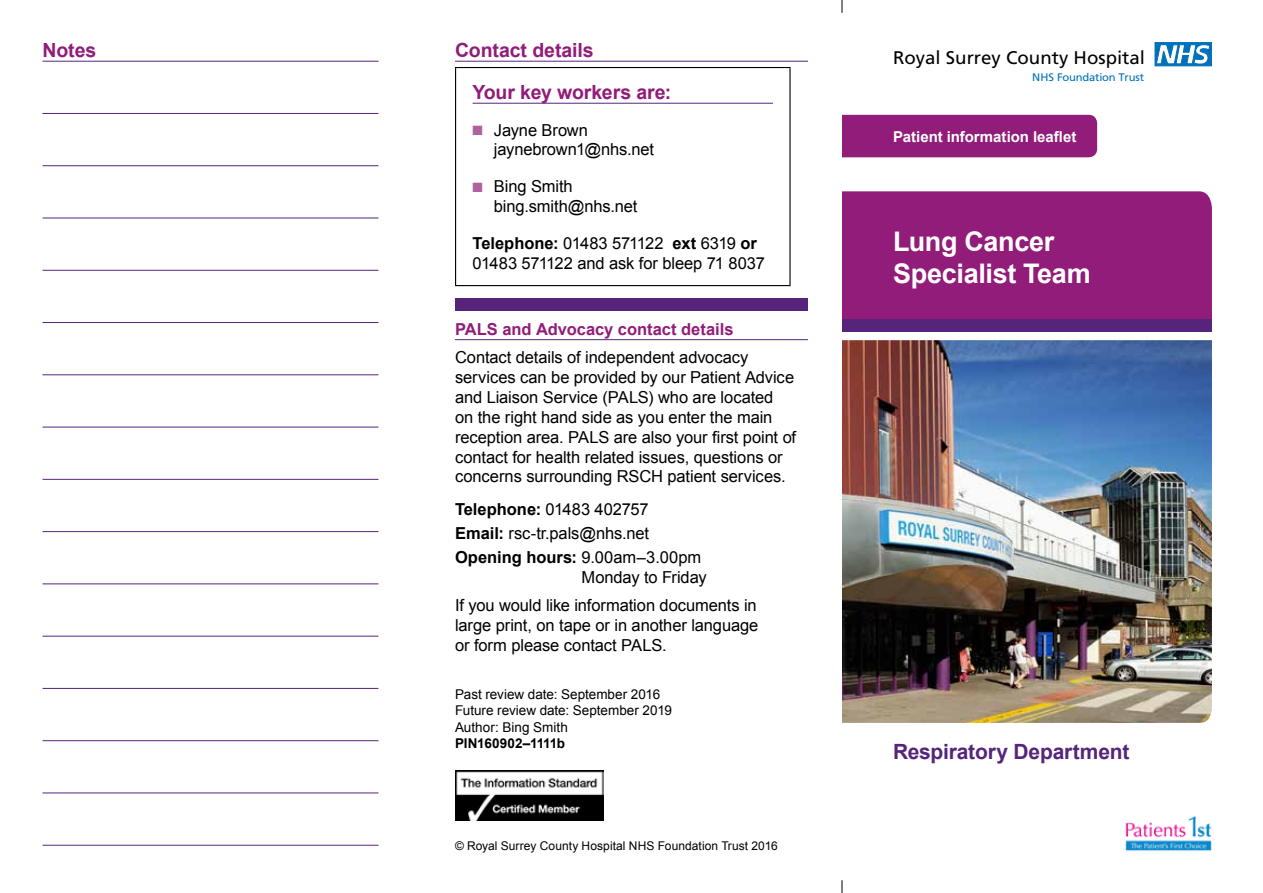
<style>
.page{position:relative;width:1263px;height:893px;background:#fff}
.page>*{position:absolute;margin:0;border:0;box-sizing:border-box;transform-origin:0 0}
.t1{font:700 27px/32.4px "Arial";letter-spacing:-.015em;color:#fff}
.t2{font:700 21px "Arial";letter-spacing:-.01em;color:#56257b}
.t3{font:700 19.5px/42px "Arial";letter-spacing:-.005em;color:#921c79}
.t4{font:18.3px "Frutiger";color:#000}
.t5{font:16.5px/19.8px "Arial";letter-spacing:-.005em;color:#000}
.t6{font:700 16.5px "Arial";color:#921c79}
.t7{font:700 15px "Arial";color:#fff}
.t8{font:13.5px/16.5px "Arial";color:#000}
.t9{font:700 13.5px "Arial";letter-spacing:-.015em;color:#000}
.t10{font:12px "Arial";letter-spacing:.005em;color:#000}
.t11{font:10.95px "Frutiger";letter-spacing:-.015em;color:#0070ba}
.s1{color:#af639e}
.s2{font-weight:700}
</style>
<div class="page">
<div style="left:842px;top:115px;width:255px;height:42px;background:#921c79"></div>
<div style="left:842px;top:191px;width:370px;height:128px;background:#921c79"></div>
<div style="left:842px;top:319px;width:370px;height:13px;background:#56257b"></div>
<svg style="left:1155px;top:43px;width:57px;height:24px"></svg>
<img style="left:1125px;top:815px;width:87px;height:37px">
<div style="left:455px;top:298px;width:353px;height:12px;background:#56257b"></div>
<img style="left:456px;top:770px;width:147px;height:51px">
<hr style="left:455px;top:339px;width:353px;height:1px;background:#56257b">
<svg style="left:842px;top:0;width:1px;height:13px"></svg>
<svg style="left:842px;top:880px;width:1px;height:13px"></svg>
<img style="left:842px;top:340px;width:370px;height:383px">
<hr style="left:455px;top:61px;width:353px;height:1px;background:#56257b">
<hr style="left:455px;top:67px;width:335px;height:1px;background:#000">
<hr style="left:455px;top:68px;width:1px;height:217px;background:#000">
<hr style="left:789px;top:68px;width:1px;height:217px;background:#000">
<hr style="left:455px;top:285px;width:335px;height:1px;background:#000">
<hr style="left:473px;top:103px;width:300px;height:1px;background:#56257b">
<hr style="left:43px;top:61px;width:335px;height:1px;background:#56257b">
<hr style="left:43px;top:113px;width:335px;height:1px;background:#56257b">
<hr style="left:43px;top:165px;width:335px;height:1px;background:#56257b">
<hr style="left:43px;top:218px;width:335px;height:1px;background:#56257b">
<hr style="left:43px;top:270px;width:335px;height:1px;background:#56257b">
<hr style="left:43px;top:322px;width:335px;height:1px;background:#56257b">
<hr style="left:43px;top:375px;width:335px;height:1px;background:#56257b">
<hr style="left:43px;top:427px;width:335px;height:1px;background:#56257b">
<hr style="left:43px;top:479px;width:335px;height:1px;background:#56257b">
<hr style="left:43px;top:531px;width:335px;height:1px;background:#56257b">
<hr style="left:43px;top:584px;width:335px;height:1px;background:#56257b">
<hr style="left:43px;top:636px;width:335px;height:1px;background:#56257b">
<hr style="left:43px;top:688px;width:335px;height:1px;background:#56257b">
<hr style="left:43px;top:740px;width:335px;height:1px;background:#56257b">
<hr style="left:43px;top:793px;width:335px;height:1px;background:#56257b">
<hr style="left:43px;top:845px;width:335px;height:1px;background:#56257b">
<p class="t3" style="left:43px;top:29px;width:55px">Notes</p>
<p class="t3" style="left:473px;top:29px;width:200px;text-indent:-18px">Contact details<br>Your key workers are:</p>
<p class="t5" style="left:494px;top:120px;width:162px;text-indent:-21px"><span class="s1">■</span> Jayne Brown jaynebrown1@nhs.net</p>
<p class="t5" style="left:494px;top:177px;width:145px;text-indent:-21px"><span class="s1">■</span> Bing Smith bing.smith@nhs.net</p>
<p class="t5" style="left:473px;top:233px;width:294px"><span class="s2">Telephone:</span> 01483 571122 <span class="s2">ext</span> 6319 <span class="s2">or<br></span>01483 571122 and ask for bleep 71 8037</p>
<p class="t6" style="left:455px;top:318px;width:280px">PALS and Advocacy contact details</p>
<p class="t5" style="left:455px;top:348px;width:343px">Contact details of independent advocacy services can be provided by our Patient Advice and Liaison Service (PALS) who are located<br>on the right hand side as you enter the main reception area. PALS are also your first point of contact for health related issues, questions or concerns surrounding RSCH patient services.</p>
<p class="t5" style="left:455px;top:497px;width:248px;line-height:24px"><span class="s2">Telephone:</span> 01483 402757<br><span class="s2">Email:</span> rsc-tr.pals@nhs.net<br><span class="s2">Opening hours:</span> 9.00am–3.00pm</p>
<p class="t5" style="left:455px;top:563px;width:303px;line-height:28.3px;text-indent:127px">Monday to Friday<br>If you would like information documents in</p>
<p class="t5" style="left:455px;top:615px;width:305px">large print, on tape or in another language or form please contact PALS.</p>
<p class="t8" style="left:455px;top:686px;width:218px">Past review date: September 2016<br>Future review date: September 2019<br>Author: Bing Smith</p>
<p class="t9" style="left:455px;top:735px;width:112px">PIN160902–1111b</p>
<p class="t10" style="left:455px;top:838px;width:324px">© Royal Surrey County Hospital NHS Foundation Trust 2016</p>
<p class="t4" style="left:893px;top:47px;width:254px">Royal Surrey County Hospital</p>
<p class="t11" style="left:1032px;top:71px;width:114px">NHS Foundation Trust</p>
<p class="t7" style="left:893px;top:126px;width:185px">Patient information leaflet</p>
<h1 class="t1" style="left:893px;top:226px;width:199px">Lung Cancer<br>Specialist Team</h1>
<p class="t2" style="left:893px;top:738px;width:238px">Respiratory Department</p>
</div>
